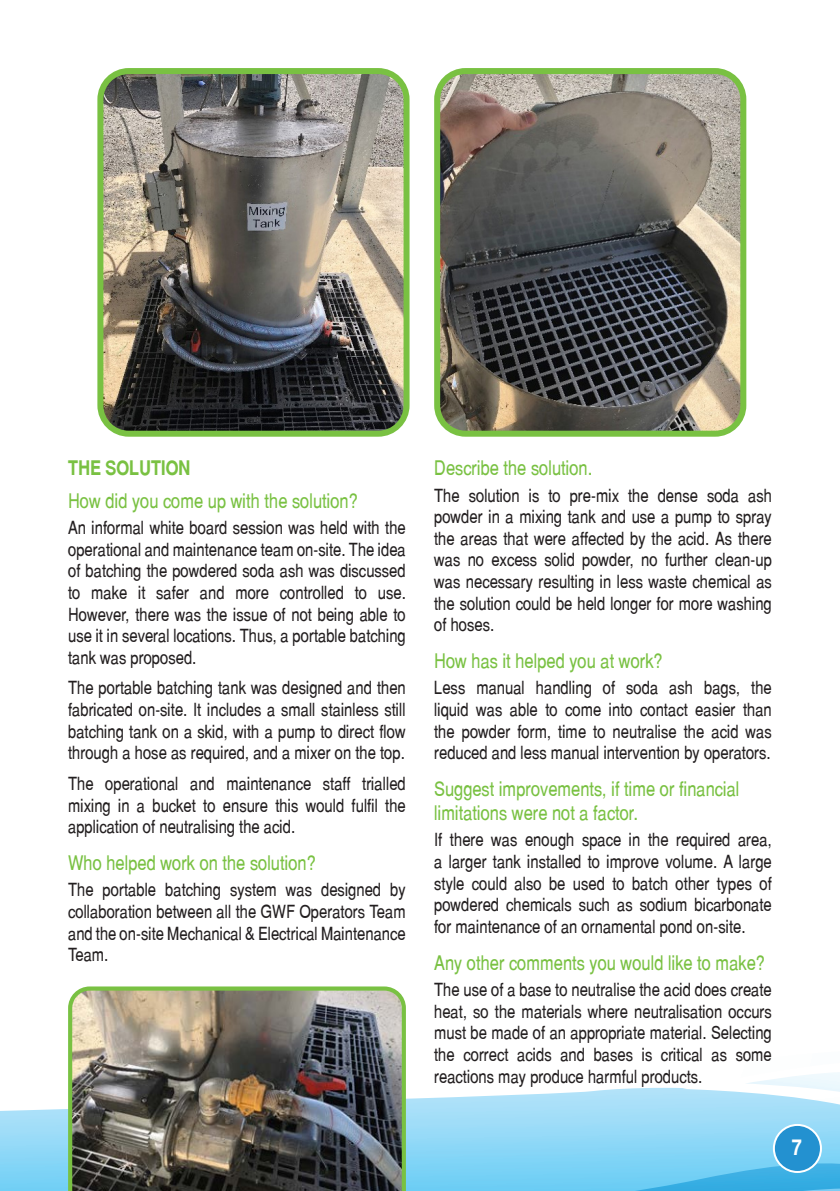
<style>
.page{position:relative;width:840px;height:1191px;background:#fff}
.page>*{position:absolute;margin:0;border:0;box-sizing:border-box;transform-origin:0 0}
.t1{font:700 22px "Switzerland Narrow";color:#fff}
.t2{font:20px/24px "Switzerland Narrow Plain";color:#79c142}
.t3{font:700 20px "Switzerland Narrow";color:#79c142}
.t4{font:18px/21.6px "Switzerland Narrow Plain";color:#231f20;text-align:justify}
</style>
<div class="page">
<svg style="left:0;top:1087px;width:839px;height:60px;background:#aae0f8"></svg>
<svg style="left:682px;top:1072px;width:157px;height:39px"></svg>
<svg style="left:0;top:1147px;width:839px;height:44px;background:#71ccf2"></svg>
<img style="left:104px;top:75px;width:298px;height:355px">
<div style="left:97px;top:68px;width:312px;height:369px;border:6px solid #79c142;border-radius:28px"></div>
<img style="left:441px;top:75px;width:298px;height:355px">
<div style="left:434px;top:68px;width:312px;height:369px;border:6px solid #79c142;border-radius:28px"></div>
<img style="left:68px;top:986px;width:337px;height:205px">
<div style="left:773px;top:1125px;width:47px;height:47px;background:#2391d0;border-radius:50%"></div>
<div style="left:772px;top:1124px;width:49px;height:49px;border:2px solid #fff;border-radius:50%"></div>
<p class="t3" style="left:68px;top:456px;width:124px">THE SOLUTION</p>
<p class="t2" style="left:68px;top:488px;width:291px">How did you come up with the solution?</p>
<p class="t4" style="left:68px;top:516px;width:339px">An informal white board session was held with the operational and maintenance team on-site. The idea of batching the powdered soda ash was discussed to make it safer and more controlled to use.<br>However, there was the issue of not being able to use it in several locations. Thus, a portable batching tank was proposed.</p>
<p class="t4" style="left:68px;top:677px;width:339px">The portable batching tank was designed and then fabricated on-site. It includes a small stainless still batching tank on a skid, with a pump to direct flow through a hose as required, and a mixer on the top.</p>
<p class="t4" style="left:68px;top:772px;width:339px">The operational and maintenance staff trialled mixing in a bucket to ensure this would fulfil the application of neutralising the acid.</p>
<p class="t2" style="left:68px;top:851px;width:249px">Who helped work on the solution?</p>
<p class="t4" style="left:68px;top:879px;width:339px">The portable batching system was designed by collaboration between all the GWF Operators Team and the on-site Mechanical &amp; Electrical Maintenance Team.</p>
<p class="t2" style="left:434px;top:456px;width:159px">Describe the solution.</p>
<p class="t4" style="left:434px;top:484px;width:339px">The solution is to pre-mix the dense soda ash powder in a mixing tank and use a pump to spray the areas that were affected by the acid. As there was no excess solid powder, no further clean-up was necessary resulting in less waste chemical as the solution could be held longer for more washing of hoses.</p>
<p class="t2" style="left:434px;top:649px;width:230px">How has it helped you at work?</p>
<p class="t4" style="left:434px;top:677px;width:339px">Less manual handling of soda ash bags, the liquid was able to come into contact easier than the powder form, time to neutralise the acid was reduced and less manual intervention by operators.</p>
<p class="t2" style="left:434px;top:777px;width:306px">Suggest improvements, if time or financial limitations were not a factor.</p>
<p class="t4" style="left:434px;top:829px;width:339px">If there was enough space in the required area, a larger tank installed to improve volume. A large style could also be used to batch other types of powdered chemicals such as sodium bicarbonate for maintenance of an ornamental pond on-site.</p>
<p class="t2" style="left:434px;top:950px;width:332px">Any other comments you would like to make?</p>
<p class="t4" style="left:434px;top:978px;width:339px">The use of a base to neutralise the acid does create heat, so the materials where neutralisation occurs must be made of an appropriate material. Selecting the correct acids and bases is critical as some reactions may produce harmful products.</p>
<p class="t1" style="left:791px;top:1134px;width:12px">7</p>
</div>
